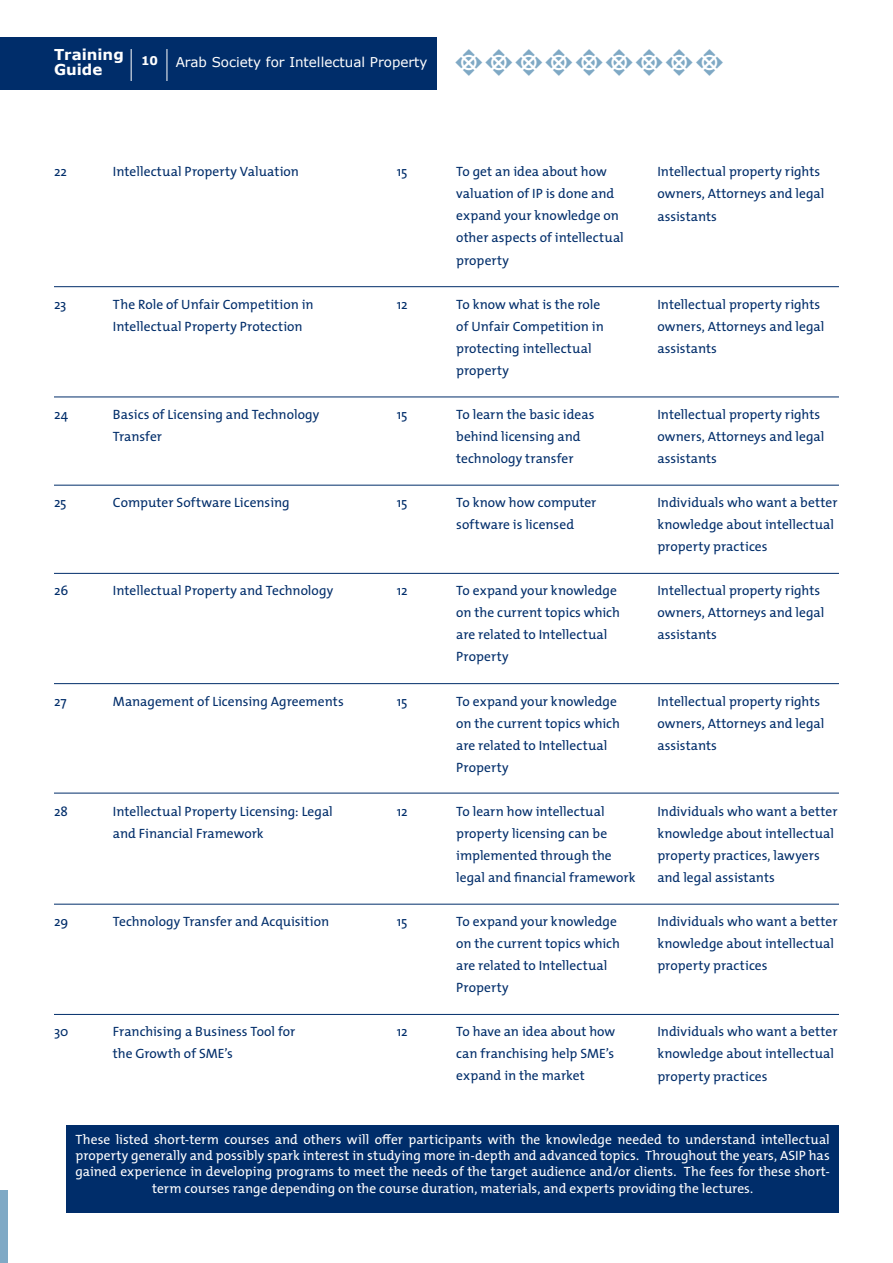
<style>
.page{position:relative;width:893px;height:1263px;background:#fff}
.page>*{position:absolute;margin:0;border:0;box-sizing:border-box;transform-origin:0 0}
.t1{font:37.5px "Type Embellishments One Let Plain";letter-spacing:-.005em;color:#7fa9c5}
.t2{font:700 15px "Verdana";color:#fff}
.t3{font:13.5px/22px "The Mix 5";color:#002d6a}
.t4{font:13.5px/16.2px "The Mix 5";color:#fff}
.t5{font:13.5px "Verdana";color:#fff}
.t6{font:700 12px "Verdana";color:#fff}
</style>
<div class="page">
<div style="left:0;top:1191px;width:8px;height:72px;background:#7fa9c5"></div>
<div style="left:0;top:38px;width:437px;height:52px;background:#002d6a"></div>
<hr style="left:131px;top:49px;width:1px;height:32px;background:#fff">
<hr style="left:167px;top:49px;width:1px;height:32px;background:#fff">
<hr style="left:54px;top:286px;width:785px;height:1px;background:#002d6a">
<hr style="left:54px;top:397px;width:785px;height:1px;background:#002d6a">
<hr style="left:54px;top:485px;width:785px;height:1px;background:#002d6a">
<hr style="left:54px;top:573px;width:785px;height:1px;background:#002d6a">
<hr style="left:54px;top:683px;width:785px;height:1px;background:#002d6a">
<hr style="left:54px;top:793px;width:785px;height:1px;background:#002d6a">
<hr style="left:54px;top:904px;width:785px;height:1px;background:#002d6a">
<hr style="left:54px;top:1014px;width:785px;height:1px;background:#002d6a">
<div style="left:66px;top:1125px;width:773px;height:88px;background:#002d6a"></div>
<p class="t2" style="left:54px;top:45px;width:71px">Training</p>
<h1 class="t1" style="left:454px;top:48px;width:272px">ttttttttt</h1>
<p class="t6" style="left:141px;top:53px;width:19px">10</p>
<p class="t5" style="left:176px;top:54px;width:253px">Arab Society for Intellectual Property</p>
<p class="t2" style="left:54px;top:60px;width:50px">Guide</p>
<p class="t3" style="left:54px;top:160px;width:15px">22</p>
<p class="t3" style="left:113px;top:160px;width:188px">Intellectual Property Valuation</p>
<p class="t3" style="left:54px;top:293px;width:14px">23</p>
<p class="t3" style="left:113px;top:293px;width:202px">The Role of Unfair Competition in<br>Intellectual Property Protection</p>
<p class="t3" style="left:54px;top:403px;width:16px">24</p>
<p class="t3" style="left:113px;top:403px;width:208px">Basics of Licensing and Technology<br>Transfer</p>
<p class="t3" style="left:54px;top:491px;width:14px">25</p>
<p class="t3" style="left:113px;top:491px;width:178px">Computer Software Licensing</p>
<p class="t3" style="left:54px;top:579px;width:16px">26</p>
<p class="t3" style="left:113px;top:579px;width:222px">Intellectual Property and Technology</p>
<p class="t3" style="left:54px;top:689px;width:14px">27</p>
<p class="t3" style="left:113px;top:689px;width:232px">Management of Licensing Agreements</p>
<p class="t3" style="left:54px;top:800px;width:15px">28</p>
<p class="t3" style="left:113px;top:800px;width:221px">Intellectual Property Licensing: Legal and Financial Framework</p>
<p class="t3" style="left:54px;top:910px;width:16px">29</p>
<p class="t3" style="left:113px;top:910px;width:218px">Technology Transfer and Acquisition</p>
<p class="t3" style="left:54px;top:1020px;width:16px">30</p>
<p class="t3" style="left:113px;top:1020px;width:184px">Franchising a Business Tool for the Growth of SME s’</p>
<p class="t3" style="left:397px;top:160px;width:12px">15</p>
<p class="t3" style="left:397px;top:293px;width:12px">12</p>
<p class="t3" style="left:397px;top:403px;width:12px">15</p>
<p class="t3" style="left:397px;top:491px;width:12px">15</p>
<p class="t3" style="left:397px;top:579px;width:12px">12</p>
<p class="t3" style="left:397px;top:689px;width:12px">15</p>
<p class="t3" style="left:397px;top:800px;width:12px">12</p>
<p class="t3" style="left:397px;top:910px;width:12px">15</p>
<p class="t3" style="left:397px;top:1020px;width:12px">12</p>
<p class="t3" style="left:456px;top:160px;width:169px">To get an idea about how valuation of IP is done and expand your knowledge on other aspects of intellectual property</p>
<p class="t3" style="left:456px;top:293px;width:149px">To know what is the role of Unfair Competition in protecting intellectual property</p>
<p class="t3" style="left:456px;top:403px;width:140px">To learn the basic ideas behind licensing and technology transfer</p>
<p class="t3" style="left:456px;top:491px;width:142px">To know how computer software is licensed</p>
<p class="t3" style="left:456px;top:579px;width:165px">To expand your knowledge on the current topics which are related to Intellectual<br>Property</p>
<p class="t3" style="left:456px;top:689px;width:165px">To expand your knowledge on the current topics which are related to Intellectual<br>Property</p>
<p class="t3" style="left:456px;top:800px;width:181px">To learn how intellectual property licensing can be implemented through the legal and financial framework</p>
<p class="t3" style="left:456px;top:910px;width:165px">To expand your knowledge on the current topics which are related to Intellectual<br>Property</p>
<p class="t3" style="left:456px;top:1020px;width:161px;text-align:justify">To have an idea about how can franchising help SME s’ expand in the market</p>
<p class="t3" style="left:657px;top:160px;width:169px">Intellectual property rights owners, Attorneys and legal assistants</p>
<p class="t3" style="left:657px;top:293px;width:169px">Intellectual property rights owners, Attorneys and legal assistants</p>
<p class="t3" style="left:657px;top:403px;width:169px">Intellectual property rights owners, Attorneys and legal assistants</p>
<p class="t3" style="left:657px;top:491px;width:182px">Individuals who want a better knowledge about intellectual property practices</p>
<p class="t3" style="left:657px;top:579px;width:169px">Intellectual property rights owners, Attorneys and legal assistants</p>
<p class="t3" style="left:657px;top:690px;width:169px">Intellectual property rights owners, Attorneys and legal assistants</p>
<p class="t3" style="left:657px;top:800px;width:182px">Individuals who want a better knowledge about intellectual property practices, lawyers and legal assistants</p>
<p class="t3" style="left:657px;top:910px;width:182px">Individuals who want a better knowledge about intellectual property practices</p>
<p class="t3" style="left:657px;top:1020px;width:182px">Individuals who want a better knowledge about intellectual property practices</p>
<p class="t4" style="left:75px;top:1131px;width:756px">These listed short-term courses and others will offer participants with the knowledge needed to understand intellectual property generally and possibly spark interest in studying more in-depth and advanced topics. Throughout the years, ASIP has</p>
<p class="t4" style="left:152px;top:1179px;width:602px">term courses range depending on the course duration, materials, and experts providing the lectures.</p>
<p class="t4" style="left:75px;top:1163px;width:602px">gained experience in developing programs to meet the needs of the target audience and/or clients.</p>
<p class="t4" style="left:684px;top:1163px;width:148px">The fees for these short-</p>
</div>
